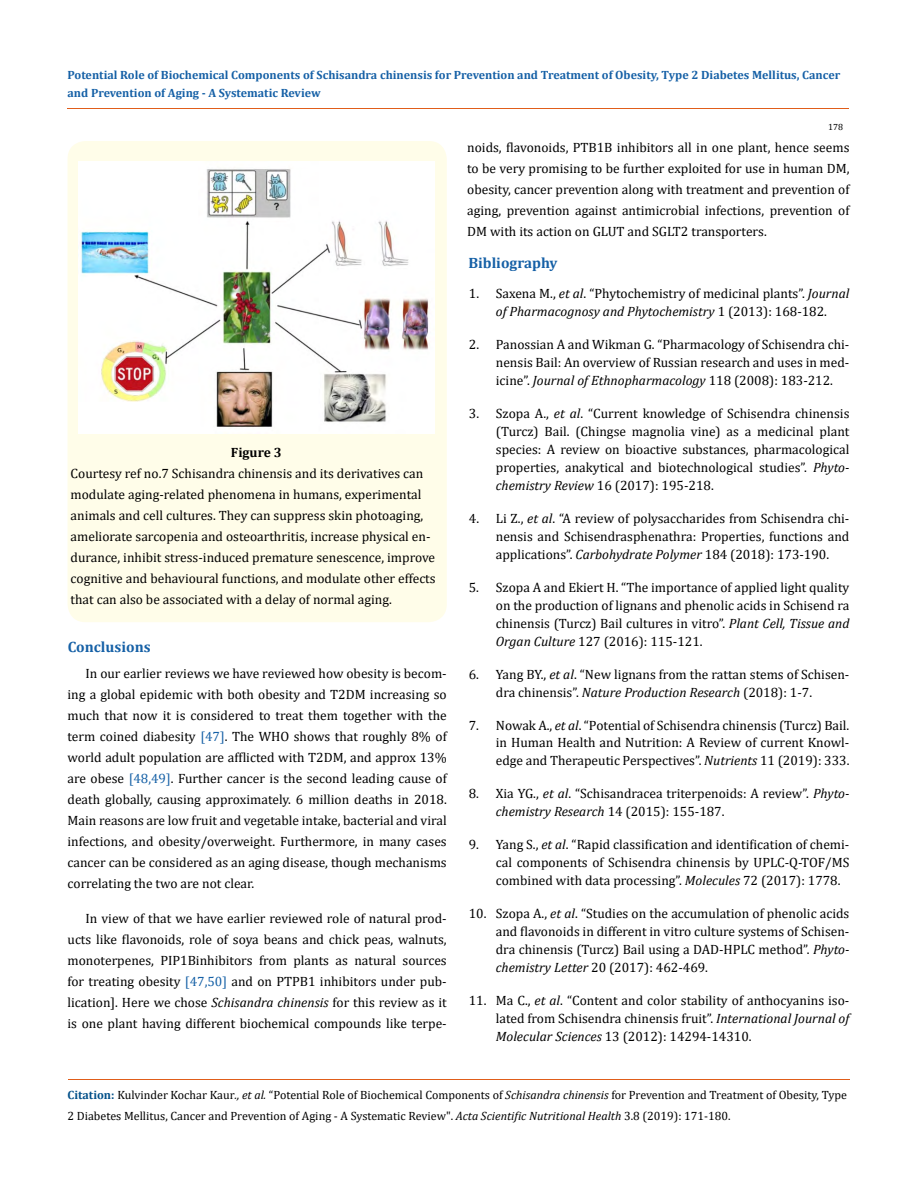
<style>
.page{position:relative;width:917px;height:1188px;background:#fff}
.page>*{position:absolute;margin:0;border:0;box-sizing:border-box;transform-origin:0 0}
.t1{font:700 15px "Cambria";color:#1560a6}
.t2{font:13.5px/21px "Cambria";color:#000;text-align:justify}
.t3{font:700 13.5px "Cambria";color:#000}
.t4{font:12px/21px "Cambria";color:#000}
.t5{font:700 12px/18px "Cambria";color:#1560a6}
.t6{font:9px "Cambria";color:#000}
.s1{color:#1560a6}
.s2{font-style:italic}
.s3{font-weight:700;color:#035089}
</style>
<div class="page">
<hr style="left:67px;top:109px;width:782px;height:1px;background:#e05d1a">
<div style="left:68px;top:141px;width:379px;height:481px;background:#fffde9;border-radius:18px"></div>
<img style="left:78px;top:162px;width:356px;height:272px">
<hr style="left:68px;top:1079px;width:781px;height:1px;background:#e05d1a">
<p class="t5" style="left:68px;top:66px;width:774px">Potential Role of Biochemical Components of Schisandra chinensis for Prevention and Treatment of Obesity, Type 2 Diabetes Mellitus, Cancer and Prevention of Aging - A Systematic Review</p>
<p class="t3" style="left:231px;top:442px;width:52px">Figure 3</p>
<p class="t2" style="left:71px;top:462px;width:366px;text-align:left">Courtesy ref no.7 Schisandra chinensis and its derivatives can modulate aging-related phenomena in humans, experimental animals and cell cultures. They can suppress skin photoaging, ameliorate sarcopenia and osteoarthritis, increase physical en&shy;durance, inhibit stress-induced premature senescence, improve cognitive and behavioural functions, and modulate other effects that can also be associated with a delay of normal aging.</p>
<p class="t1" style="left:68px;top:637px;width:84px">Conclusions</p>
<p class="t2" style="left:68px;top:663px;width:381px;text-indent:18px">In our earlier reviews we have reviewed how obesity is becom&shy;ing a global epidemic with both obesity and T2DM increasing so much that now it is considered to treat them together with the term coined diabesity <span class="s1">[47]</span>. The WHO shows that roughly 8% of world adult population are afflicted with T2DM, and approx 13% are obese <span class="s1">[48,49]</span>. Further cancer is the second leading cause of death globally, causing approximately. 6 million deaths in 2018.<br>Main reasons are low fruit and vegetable intake, bacterial and viral infections, and obesity/overweight. Furthermore, in many cases cancer can be considered as an aging disease, though mechanisms correlating the two are not clear.</p>
<p class="t2" style="left:68px;top:908px;width:381px;text-indent:18px">In view of that we have earlier reviewed role of natural prod&shy;ucts like flavonoids, role of soya beans and chick peas, walnuts, monoterpenes, PIP1Binhibitors from plants as natural sources for treating obesity <span class="s1">[47,50]</span> and on PTPB1 inhibitors under pub&shy;lication]. Here we chose <span class="s2">Schisandra chinensis</span> for this review as it is one plant having different biochemical compounds like terpe-</p>
<p class="t6" style="left:828px;top:122px;width:16px">178</p>
<p class="t2" style="left:467px;top:136px;width:384px">noids, flavonoids, PTB1B inhibitors all in one plant, hence seems to be very promising to be further exploited for use in human DM, obesity, cancer prevention along with treatment and prevention of aging, prevention against antimicrobial infections, prevention of DM with its action on GLUT and SGLT2 transporters.</p>
<p class="t1" style="left:468px;top:252px;width:91px">Bibliography</p>
<p class="t2" style="left:469px;top:284px;width:382px;line-height:18px;text-align:center">1. Saxena M., <span class="s2">et al</span>. “Phytochemistry of medicinal plants”. <span class="s2">Journal of Pharmacognosy and Phytochemistry</span> 1 (2013): 168-182.</p>
<p class="t2" style="left:496px;top:335px;width:355px;line-height:18px;text-indent:-27px">2. Panossian A and Wikman G. “Pharmacology of Schisendra chi&shy;nensis Bail: An overview of Russian research and uses in med&shy;icine”. <span class="s2">Journal of Ethnopharmacology</span> 118 (2008): 183-212.</p>
<p class="t2" style="left:496px;top:404px;width:355px;line-height:18px;text-indent:-27px">3. Szopa A., <span class="s2">et al</span>. “Current knowledge of Schisendra chinensis (Turcz) Bail. (Chingse magnolia vine) as a medicinal plant species: A review on bioactive substances, pharmacological properties, anakytical and biotechnological studies”. <span class="s2">Phyto&shy;chemistry Review</span> 16 (2017): 195-218.</p>
<p class="t2" style="left:496px;top:509px;width:355px;line-height:18px;text-indent:-27px">4. Li Z., <span class="s2">et al</span>. “A review of polysaccharides from Schisendra chi&shy;nensis and Schisendrasphenathra: Properties, functions and applications”. <span class="s2">Carbohydrate Polymer</span> 184 (2018): 173-190.</p>
<p class="t2" style="left:496px;top:578px;width:355px;line-height:18px;text-indent:-27px">5. Szopa A and Ekiert H. “The importance of applied light quality on the production of lignans and phenolic acids in Schisend ra chinensis (Turcz) Bail cultures in vitro”. <span class="s2">Plant Cell, Tissue and Organ Culture</span> 127 (2016): 115-121.</p>
<p class="t2" style="left:496px;top:665px;width:355px;line-height:18px;text-indent:-27px">6. Yang BY., <span class="s2">et al</span>. “New lignans from the rattan stems of Schisen&shy;dra chinensis”. <span class="s2">Nature Production Research</span> (2018): 1-7.</p>
<p class="t2" style="left:496px;top:716px;width:355px;line-height:18px;text-indent:-27px">7. Nowak A., <span class="s2">et al</span>. “Potential of Schisendra chinensis (Turcz) Bail. in Human Health and Nutrition: A Review of current Knowl&shy;edge and Therapeutic Perspectives”. <span class="s2">Nutrients</span> 11 (2019): 333.</p>
<p class="t2" style="left:496px;top:785px;width:355px;line-height:18px;text-indent:-27px">8. Xia YG., <span class="s2">et al</span>. “Schisandracea triterpenoids: A review”. <span class="s2">Phyto&shy;chemistry Research</span> 14 (2015): 155-187.</p>
<p class="t2" style="left:496px;top:836px;width:355px;line-height:18px;text-indent:-27px">9. Yang S., <span class="s2">et al</span>. “Rapid classification and identification of chemi&shy;cal components of Schisendra chinensis by UPLC-Q-TOF/MS combined with data processing”. <span class="s2">Molecules</span> 72 (2017): 1778.</p>
<p class="t2" style="left:496px;top:905px;width:355px;line-height:18px;text-indent:-27px">10. Szopa A., <span class="s2">et al</span>. “Studies on the accumulation of phenolic acids and flavonoids in different in vitro culture systems of Schisen&shy;dra chinensis (Turcz) Bail using a DAD-HPLC method”. <span class="s2">Phyto&shy;chemistry Letter</span> 20 (2017): 462-469.</p>
<p class="t2" style="left:496px;top:992px;width:355px;line-height:18px;text-indent:-27px">11. Ma C., <span class="s2">et al</span>. “Content and color stability of anthocyanins iso&shy;lated from Schisendra chinensis fruit”. <span class="s2">International Journal of Molecular Sciences</span> 13 (2012): 14294-14310.</p>
<p class="t4" style="left:68px;top:1084px;width:781px"><span class="s3">Citation:</span> Kulvinder Kochar Kaur<span class="s2">., et al.</span> “Potential Role of Biochemical Components of <span class="s2">Schisandra chinensis</span> for Prevention and Treatment of Obesity, Type<br>2 Diabetes Mellitus, Cancer and Prevention of Aging - A Systematic Review". <span class="s2">Acta Scientific Nutritional Health</span> 3.8 (2019): 171-180.</p>
</div>
